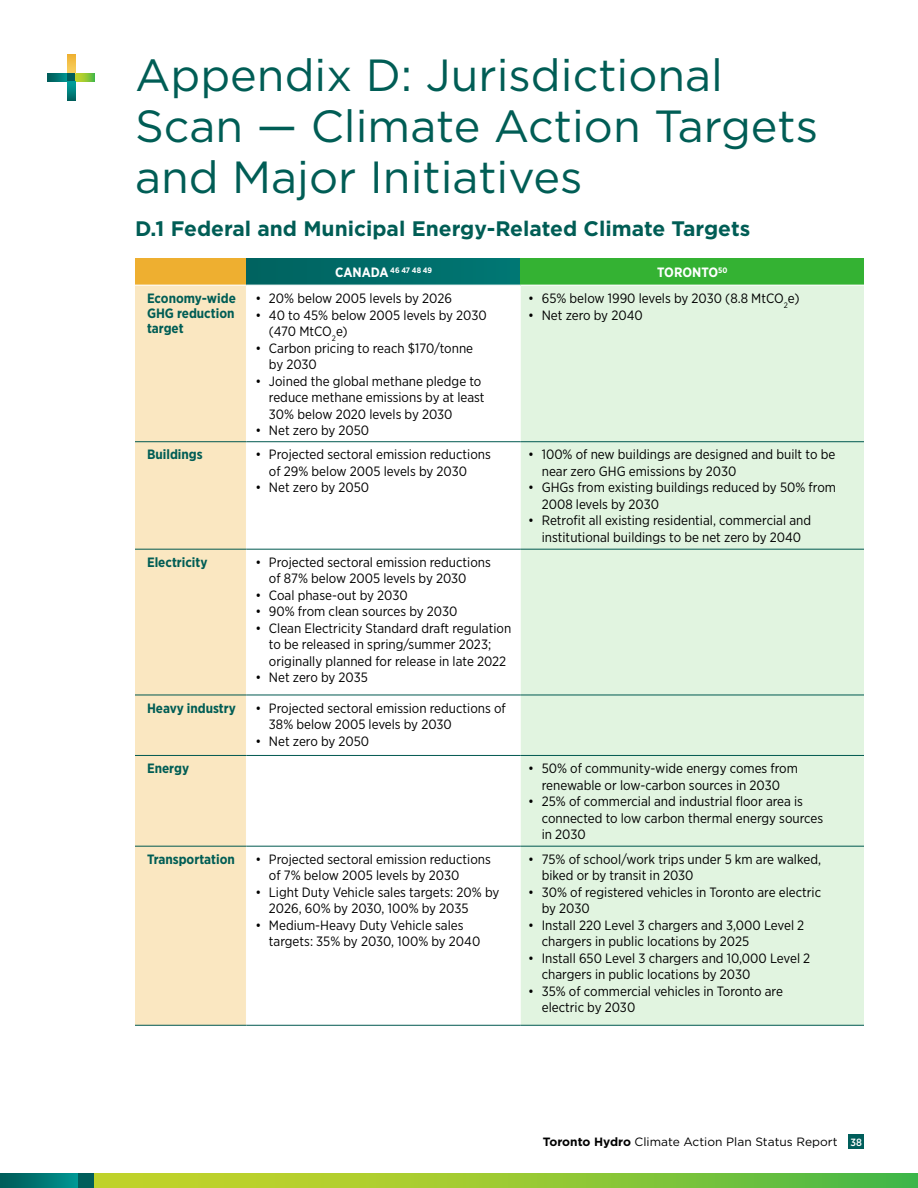
<style>
.page{position:relative;width:918px;height:1188px;background:#fff}
.page>*{position:absolute;margin:0;border:0;box-sizing:border-box;transform-origin:0 0}
.Section_Title_H2Tag{font:45px/51px "Gotham";color:#005d55}
.Appendix_Subhead_-_H3Tag{font:700 21px "Gotham";color:#005d55}
.Appendix_-_Table_Body_Bullets_-_PTag{font:13.5px/16.5px "Gotham Narrow";color:#000}
.Body1_-_PTag{font:13.5px/16.5px "Gotham Narrow";color:#000}
.Appendix_-_Table_2_-_Subhead_2_-_PTag{font:700 13.5px/15px "Gotham Narrow";color:#005d55;text-align:justify}
.Appendix_-_Table_2_Subhead_-_PTag{font:700 13.5px "Gotham Narrow";color:#fff}
.t1{font:12px "Gotham";color:#000}
.Appendix_-_Table_2_Subhead_-_PTag-2{font:700 7.8px "Gotham Narrow";letter-spacing:-.005em;color:#fff}
.s1{font-size:13.5px}
.s2{font-weight:700}
.s3{font-family:"Gotham Narrow";font-weight:500;font-size:10.5px;color:#fff}
</style>
<div class="page">
<div style="left:135px;top:258px;width:111px;height:27px;background:#eeaf30"></div>
<div style="left:246px;top:258px;width:275px;height:27px;background:#006c69"></div>
<div style="left:521px;top:258px;width:343px;height:27px;background:#34b233"></div>
<div style="left:135px;top:286px;width:111px;height:739px;background:#fae7c1"></div>
<svg style="left:247px;top:442px;width:274px;height:583px"></svg>
<div style="left:521px;top:286px;width:343px;height:739px;background:#e1f4e0"></div>
<hr style="left:521px;top:441px;width:343px;height:1px;background:#005850">
<hr style="left:521px;top:549px;width:343px;height:1px;background:#005850">
<hr style="left:521px;top:695px;width:343px;height:1px;background:#005850">
<hr style="left:521px;top:755px;width:343px;height:1px;background:#005850">
<hr style="left:521px;top:846px;width:343px;height:1px;background:#005850">
<hr style="left:521px;top:1025px;width:343px;height:1px;background:#005850">
<hr style="left:135px;top:441px;width:111px;height:1px;background:#005850">
<hr style="left:135px;top:549px;width:111px;height:1px;background:#005850">
<hr style="left:135px;top:695px;width:111px;height:1px;background:#005850">
<hr style="left:135px;top:755px;width:111px;height:1px;background:#005850">
<hr style="left:135px;top:846px;width:111px;height:1px;background:#005850">
<hr style="left:135px;top:1025px;width:111px;height:1px;background:#005850">
<hr style="left:246px;top:441px;width:275px;height:1px;background:#005850">
<hr style="left:246px;top:549px;width:275px;height:1px;background:#005850">
<hr style="left:246px;top:695px;width:275px;height:1px;background:#005850">
<hr style="left:246px;top:755px;width:275px;height:1px;background:#005850">
<hr style="left:246px;top:846px;width:275px;height:1px;background:#005850">
<hr style="left:246px;top:1025px;width:275px;height:1px;background:#005850">
<svg style="left:75px;top:74px;width:19px;height:7px"></svg>
<svg style="left:67px;top:54px;width:8px;height:20px"></svg>
<svg style="left:67px;top:81px;width:8px;height:20px"></svg>
<svg style="left:48px;top:74px;width:19px;height:7px"></svg>
<div style="left:67px;top:74px;width:8px;height:7px;background:#005e5b"></div>
<svg style="left:94px;top:1173px;width:824px;height:15px;background:#92c835"></svg>
<svg style="left:0;top:1173px;width:79px;height:15px"></svg>
<div style="left:79px;top:1173px;width:15px;height:15px;background:#005e5b"></div>
<div style="left:849px;top:1134px;width:15px;height:15px;background:#005e5b"></div>
<h2 class="Section_Title_H2Tag" style="left:135px;top:49px;width:685px">Appendix D: Jurisdictional<br>Scan — Climate Action Targets and Major Initiatives</h2>
<h3 class="Appendix_Subhead_-_H3Tag" style="left:135px;top:215px;width:617px">D.1 Federal and Municipal Energy-Related Climate Targets</h3>
<p class="Appendix_-_Table_2_Subhead_-_PTag-2" style="left:335px;top:265px;width:99px"><span class="s1">CANADA</span> 46 47 48 49</p>
<p class="Appendix_-_Table_2_Subhead_-_PTag" style="left:657px;top:264px;width:72px">TORONTO<sup>50</sup></p>
<p class="Appendix_-_Table_2_-_Subhead_2_-_PTag" style="left:147px;top:291px;width:90px">Economy-wide GHG reduction target</p>
<p class="Appendix_-_Table_Body_Bullets_-_PTag" style="left:255px;top:290px;width:198px">• 20% below 2005 levels by 2026</p>
<p class="Appendix_-_Table_Body_Bullets_-_PTag" style="left:528px;top:290px;width:273px">• 65% below 1990 levels by 2030 (8.8 MtCO<sub>2</sub>e)</p>
<p class="Appendix_-_Table_Body_Bullets_-_PTag" style="left:528px;top:306px;width:116px">• Net zero by 2040</p>
<p class="Appendix_-_Table_Body_Bullets_-_PTag" style="left:269px;top:306px;width:219px;text-indent:-14px">• 40 to 45% below 2005 levels by 2030 (470 MtCO<sub>2</sub>e)</p>
<p class="Appendix_-_Table_Body_Bullets_-_PTag" style="left:269px;top:339px;width:206px;text-indent:-14px">• Carbon pricing to reach $170/tonne by 2030</p>
<p class="Appendix_-_Table_Body_Bullets_-_PTag" style="left:269px;top:372px;width:217px;text-indent:-14px">• Joined the global methane pledge to reduce methane emissions by at least<br>30% below 2020 levels by 2030</p>
<p class="Appendix_-_Table_Body_Bullets_-_PTag" style="left:255px;top:422px;width:115px">• Net zero by 2050</p>
<p class="Appendix_-_Table_2_-_Subhead_2_-_PTag" style="left:147px;top:447px;width:57px">Buildings</p>
<p class="Body1_-_PTag" style="left:269px;top:446px;width:224px;text-indent:-14px">• Projected sectoral emission reductions of 29% below 2005 levels by 2030</p>
<p class="Body1_-_PTag" style="left:255px;top:479px;width:115px">• Net zero by 2050</p>
<p class="Appendix_-_Table_Body_Bullets_-_PTag" style="left:542px;top:446px;width:295px;text-indent:-14px">• 100% of new buildings are designed and built to be near zero GHG emissions by 2030</p>
<p class="Appendix_-_Table_Body_Bullets_-_PTag" style="left:542px;top:479px;width:296px;text-indent:-14px">• GHGs from existing buildings reduced by 50% from<br>2008 levels by 2030</p>
<p class="Appendix_-_Table_Body_Bullets_-_PTag" style="left:528px;top:512px;width:284px;text-align:center">• Retrofit all existing residential, commercial and institutional buildings to be net zero by 2040</p>
<p class="Appendix_-_Table_2_-_Subhead_2_-_PTag" style="left:147px;top:554px;width:62px">Electricity</p>
<p class="Body1_-_PTag" style="left:269px;top:553px;width:224px;text-indent:-14px">• Projected sectoral emission reductions of 87% below 2005 levels by 2030</p>
<p class="Body1_-_PTag" style="left:255px;top:586px;width:154px">• Coal phase-out by 2030</p>
<p class="Body1_-_PTag" style="left:255px;top:603px;width:203px">• 90% from clean sources by 2030</p>
<p class="Body1_-_PTag" style="left:269px;top:619px;width:244px;text-indent:-14px">• Clean Electricity Standard draft regulation to be released in spring/summer 2023; originally planned for release in late 2022</p>
<p class="Body1_-_PTag" style="left:255px;top:669px;width:114px">• Net zero by 2035</p>
<p class="Appendix_-_Table_2_-_Subhead_2_-_PTag" style="left:147px;top:700px;width:90px">Heavy industry</p>
<p class="Body1_-_PTag" style="left:269px;top:699px;width:238px;text-indent:-14px">• Projected sectoral emission reductions of<br>38% below 2005 levels by 2030</p>
<p class="Body1_-_PTag" style="left:255px;top:732px;width:115px">• Net zero by 2050</p>
<p class="Appendix_-_Table_2_-_Subhead_2_-_PTag" style="left:147px;top:761px;width:44px">Energy</p>
<p class="Appendix_-_Table_Body_Bullets_-_PTag" style="left:528px;top:760px;width:271px;text-align:center">• 50% of community-wide energy comes from renewable or low-carbon sources in 2030</p>
<p class="Appendix_-_Table_Body_Bullets_-_PTag" style="left:542px;top:793px;width:283px;text-indent:-14px">• 25% of commercial and industrial floor area is connected to low carbon thermal energy sources in 2030</p>
<p class="Appendix_-_Table_2_-_Subhead_2_-_PTag" style="left:147px;top:851px;width:89px">Transportation</p>
<p class="Body1_-_PTag" style="left:269px;top:850px;width:224px;text-indent:-14px">• Projected sectoral emission reductions of 7% below 2005 levels by 2030</p>
<p class="Body1_-_PTag" style="left:269px;top:883px;width:232px;text-indent:-14px">• Light Duty Vehicle sales targets: 20% by<br>2026, 60% by 2030, 100% by 2035</p>
<p class="Body1_-_PTag" style="left:269px;top:916px;width:213px;text-indent:-14px">• Medium-Heavy Duty Vehicle sales targets: 35% by 2030, 100% by 2040</p>
<p class="Appendix_-_Table_Body_Bullets_-_PTag" style="left:542px;top:850px;width:281px;text-indent:-14px">• 75% of school/work trips under 5 km are walked, biked or by transit in 2030</p>
<p class="Appendix_-_Table_Body_Bullets_-_PTag" style="left:542px;top:883px;width:281px;text-indent:-14px">• 30% of registered vehicles in Toronto are electric by 2030</p>
<p class="Appendix_-_Table_Body_Bullets_-_PTag" style="left:542px;top:916px;width:264px;text-indent:-14px">• Install 220 Level 3 chargers and 3,000 Level 2 chargers in public locations by 2025</p>
<p class="Appendix_-_Table_Body_Bullets_-_PTag" style="left:542px;top:949px;width:270px;text-indent:-14px">• Install 650 Level 3 chargers and 10,000 Level 2 chargers in public locations by 2030</p>
<p class="Appendix_-_Table_Body_Bullets_-_PTag" style="left:542px;top:982px;width:243px;text-indent:-14px">• 35% of commercial vehicles in Toronto are electric by 2030</p>
<p class="t1" style="left:543px;top:1134px;width:321px"><span class="s2">Toronto Hydro</span> Climate Action Plan Status Report <span class="s3">38</span></p>
</div>
